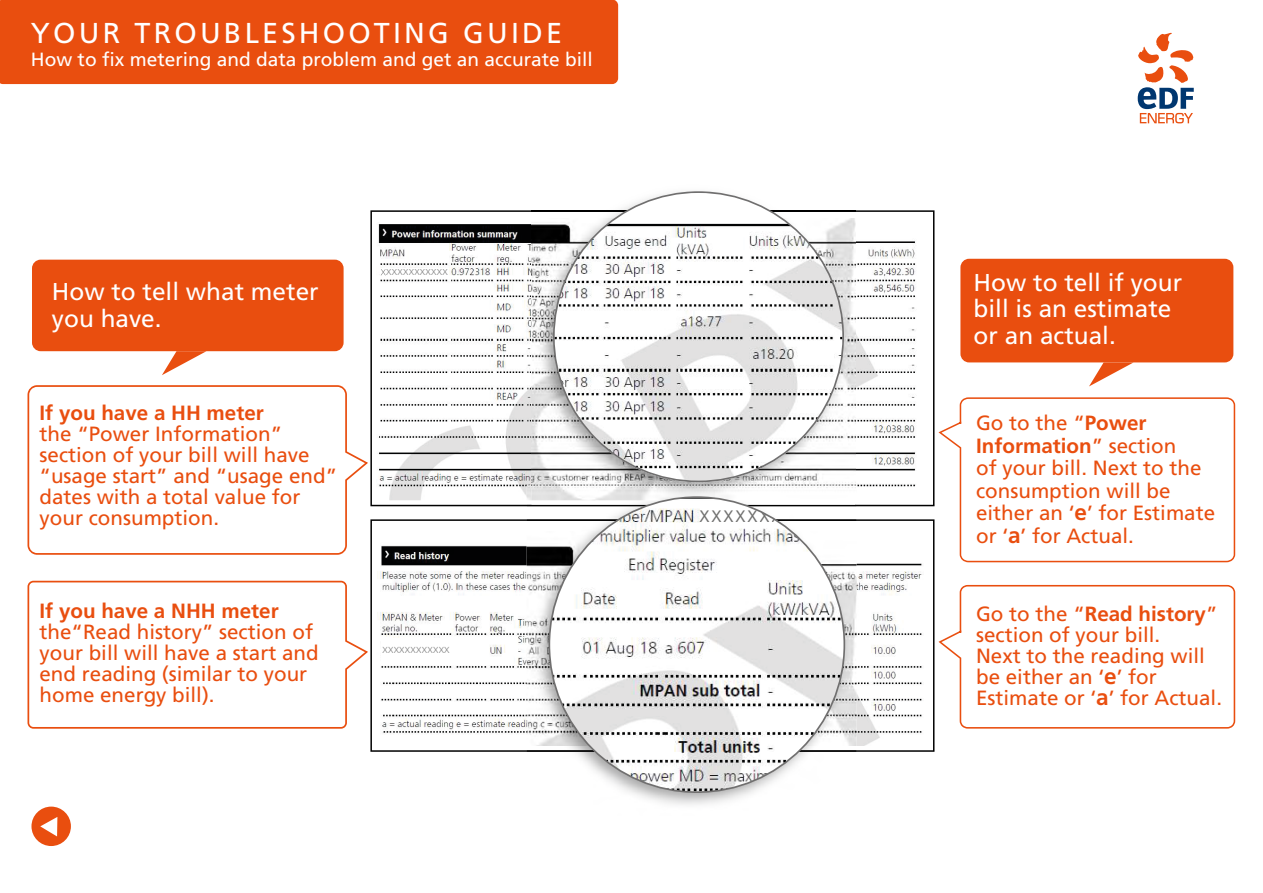
<style>
.page{position:relative;width:1263px;height:893px;background:#fff}
.page>*{position:absolute;margin:0;border:0;box-sizing:border-box;transform-origin:0 0}
.t1{font:28.8px "Frutiger LT Std";letter-spacing:.11em;color:#fff}
.t2{font:24.3px/26.8px "Frutiger";color:#fff}
.t3{font:300 22.8px "Frutiger";letter-spacing:.085em;color:#70706f}
.t4{font:20.55px/21px "Frutiger";color:#e94e0f}
.t5{font:700 20.55px "Frutiger";color:#e94e0f}
.t6{font:19.05px "Frutiger LT Std";color:#fff}
.t7{font:300 8.7px "Frutiger";letter-spacing:.03em;color:#7b7b7b}
.s1{font-weight:700}
.s2{font-weight:700;font-size:22.5px}
</style>
<div class="page">
<div style="left:0;top:0;width:618px;height:84px;background:#e94e0f"></div>
<div style="left:31px;top:807px;width:40px;height:39px;background:#e94e0f;border-radius:50%"></div>
<svg style="left:40px;top:817px;width:17px;height:19px"></svg>
<svg style="left:370px;top:519px;width:564px;height:233px"></svg>
<svg style="left:370px;top:210px;width:564px;height:296px"></svg>
<img style="left:376px;top:531px;width:556px;height:215px">
<img style="left:376px;top:219px;width:542px;height:281px">
<img style="left:531px;top:212px;width:324px;height:273px">
<img style="left:531px;top:210px;width:324px;height:2px">
<svg style="left:553px;top:191px;width:291px;height:291px"></svg>
<img style="left:527px;top:485px;width:329px;height:320px">
<img style="left:527px;top:750px;width:329px;height:2px">
<img style="left:527px;top:519px;width:329px;height:2px">
<img style="left:527px;top:505px;width:329px;height:1px">
<svg style="left:548px;top:496px;width:297px;height:297px"></svg>
<div style="left:32px;top:260px;width:312px;height:91px;background:#e94e0f;border-radius:9px"></div>
<svg style="left:162px;top:351px;width:44px;height:24px"></svg>
<svg style="left:1089px;top:362px;width:44px;height:24px"></svg>
<svg style="left:938px;top:397px;width:297px;height:165px"></svg>
<svg style="left:938px;top:585px;width:297px;height:144px"></svg>
<svg style="left:28px;top:581px;width:340px;height:148px"></svg>
<svg style="left:28px;top:385px;width:340px;height:170px"></svg>
<div style="left:960px;top:259px;width:273px;height:103px;background:#e94e0f;border-radius:9px"></div>
<div style="left:380px;top:268px;width:68px;height:9px;background:#fff"></div>
<svg style="left:381px;top:269px;width:5px;height:6px"></svg>
<div style="left:381px;top:638px;width:82px;height:24px;background:#fff"></div>
<svg style="left:1138px;top:33px;width:56px;height:90px"></svg>
<h1 class="t1" style="left:31px;top:16px;width:533px">YOUR TROUBLESHOOTING GUIDE</h1>
<p class="t6" style="left:31px;top:49px;width:563px">How to x metering and data problem and get an accurate bill</p>
<p class="t7" style="left:386px;top:267px;width:63px">XXXXXXXXXXX</p>
<p class="t2" style="left:52px;top:278px;width:268px">How to tell what meter you have.</p>
<p class="t2" style="left:974px;top:269px;width:210px">How to tell if your bill is an estimate or an actual.</p>
<p class="t5" style="left:40px;top:400px;width:226px">If you have a HH meter</p>
<p class="t4" style="left:40px;top:423px;width:299px">the “Power Information” section of your bill will have “usage start” and “usage end” dates with a total value for your consumption.</p>
<p class="t5" style="left:40px;top:599px;width:241px">If you have a NHH meter</p>
<p class="t4" style="left:40px;top:621px;width:281px">the“Read history” section of your bill will have a start and end reading (similar to your home energy bill).</p>
<p class="t7" style="left:382px;top:645px;width:69px">XXXXXXXXXXXX</p>
<p class="t3" style="left:699px;top:502px;width:84px">xxxxxxx</p>
<p class="t4" style="left:976px;top:412px;width:241px;line-height:22.5px">Go to the “<span class="s1">Power<br>Information</span>” section<br>of your bill. Next to the consumption will be either an ‘<span class="s2">e</span>’ for Estimate or ‘<span class="s2">a</span>’ for Actual.</p>
<p class="t4" style="left:976px;top:603px;width:247px">Go to the “<span class="s1">Read history</span>” section of your bill.<br>Next to the reading will be either an ‘<span class="s2">e</span>’ for<br>Estimate or ‘<span class="s2">a</span>’ for Actual.</p>
</div>
